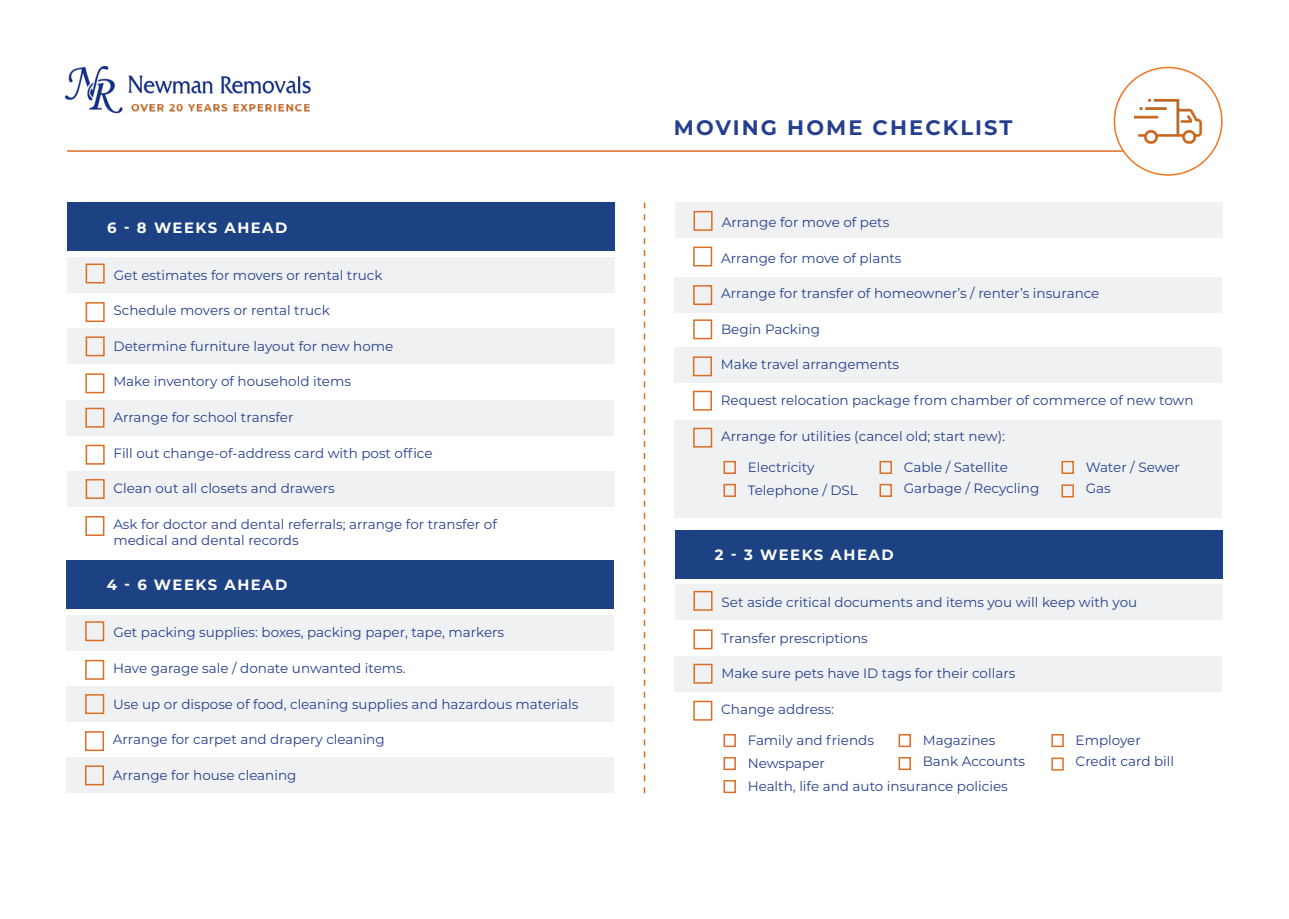
<style>
.page{position:relative;width:1289px;height:919px;background:#fff}
.page>*{position:absolute;margin:0;border:0;box-sizing:border-box;transform-origin:0 0}
.t1{font:700 21px "Montserrat";letter-spacing:.1em;color:#253f8e}
.t2{font:700 14.85px "Montserrat";letter-spacing:.1em;color:#fff}
.t3{font:13.5px/16.2px "Montserrat";color:#253f8e}
</style>
<div class="page">
<div style="left:674px;top:202px;width:548px;height:36px;background:#f0f1f2"></div>
<div style="left:67px;top:257px;width:547px;height:36px;background:#f0f1f2"></div>
<img style="left:66px;top:67px;width:245px;height:47px">
<hr style="left:67px;top:150px;width:1063px;height:2px;background:#dc6f27">
<div style="left:67px;top:202px;width:547px;height:49px;background:#1d4283"></div>
<svg style="left:643px;top:202px;width:2px;height:591px"></svg>
<div style="left:86px;top:263px;width:19px;height:20px;border:2px solid #db6e27"></div>
<div style="left:723px;top:734px;width:13px;height:13px;border:2px solid #db6e27"></div>
<div style="left:1051px;top:757px;width:12px;height:13px;border:2px solid #db6e27"></div>
<div style="left:1051px;top:734px;width:12px;height:13px;border:2px solid #db6e27"></div>
<div style="left:723px;top:757px;width:13px;height:13px;border:2px solid #db6e27"></div>
<div style="left:898px;top:757px;width:13px;height:13px;border:2px solid #db6e27"></div>
<div style="left:898px;top:734px;width:13px;height:13px;border:2px solid #db6e27"></div>
<div style="left:723px;top:780px;width:13px;height:13px;border:2px solid #db6e27"></div>
<div style="left:1114px;top:68px;width:107px;height:107px;background:#fff;border-radius:50%"></div>
<div style="left:1113px;top:67px;width:109px;height:109px;border:2px solid #f17422;border-radius:50%"></div>
<img style="left:1134px;top:99px;width:67px;height:44px">
<div style="left:67px;top:328px;width:547px;height:36px;background:#f0f1f2"></div>
<div style="left:86px;top:302px;width:19px;height:20px;border:2px solid #db6e27"></div>
<div style="left:86px;top:336px;width:19px;height:20px;border:2px solid #db6e27"></div>
<div style="left:66px;top:400px;width:548px;height:35px;background:#f0f1f2"></div>
<div style="left:85px;top:373px;width:19px;height:20px;border:2px solid #db6e27"></div>
<div style="left:85px;top:407px;width:19px;height:20px;border:2px solid #db6e27"></div>
<div style="left:67px;top:471px;width:547px;height:35px;background:#f0f1f2"></div>
<div style="left:86px;top:444px;width:19px;height:20px;border:2px solid #db6e27"></div>
<div style="left:86px;top:479px;width:19px;height:20px;border:2px solid #db6e27"></div>
<div style="left:85px;top:516px;width:19px;height:20px;border:2px solid #db6e27"></div>
<div style="left:66px;top:615px;width:548px;height:35px;background:#f0f1f2"></div>
<div style="left:66px;top:560px;width:548px;height:49px;background:#1d4283"></div>
<div style="left:85px;top:621px;width:19px;height:20px;border:2px solid #db6e27"></div>
<div style="left:66px;top:686px;width:548px;height:35px;background:#f0f1f2"></div>
<div style="left:85px;top:659px;width:19px;height:20px;border:2px solid #db6e27"></div>
<div style="left:85px;top:694px;width:19px;height:20px;border:2px solid #db6e27"></div>
<div style="left:66px;top:757px;width:547px;height:36px;background:#f0f1f2"></div>
<div style="left:85px;top:731px;width:19px;height:20px;border:2px solid #db6e27"></div>
<div style="left:85px;top:765px;width:19px;height:20px;border:2px solid #db6e27"></div>
<div style="left:674px;top:277px;width:547px;height:35px;background:#f0f1f2"></div>
<div style="left:693px;top:246px;width:19px;height:20px;border:2px solid #db6e27"></div>
<div style="left:674px;top:347px;width:548px;height:36px;background:#f0f1f2"></div>
<div style="left:693px;top:285px;width:19px;height:20px;border:2px solid #db6e27"></div>
<div style="left:693px;top:319px;width:19px;height:20px;border:2px solid #db6e27"></div>
<div style="left:674px;top:420px;width:547px;height:97px;background:#f0f1f2"></div>
<div style="left:693px;top:356px;width:19px;height:20px;border:2px solid #db6e27"></div>
<div style="left:693px;top:390px;width:19px;height:20px;border:2px solid #db6e27"></div>
<div style="left:693px;top:427px;width:19px;height:20px;border:2px solid #db6e27"></div>
<div style="left:723px;top:461px;width:13px;height:13px;border:2px solid #db6e27"></div>
<div style="left:1061px;top:484px;width:12px;height:13px;border:2px solid #db6e27"></div>
<div style="left:1061px;top:461px;width:12px;height:13px;border:2px solid #db6e27"></div>
<div style="left:723px;top:484px;width:13px;height:13px;border:2px solid #db6e27"></div>
<div style="left:879px;top:484px;width:12px;height:13px;border:2px solid #db6e27"></div>
<div style="left:879px;top:461px;width:12px;height:13px;border:2px solid #db6e27"></div>
<div style="left:674px;top:584px;width:548px;height:36px;background:#f0f1f2"></div>
<div style="left:674px;top:529px;width:548px;height:49px;background:#1d4283"></div>
<div style="left:693px;top:591px;width:19px;height:19px;border:2px solid #db6e27"></div>
<div style="left:674px;top:655px;width:548px;height:36px;background:#f0f1f2"></div>
<div style="left:693px;top:629px;width:19px;height:20px;border:2px solid #db6e27"></div>
<div style="left:693px;top:663px;width:19px;height:20px;border:2px solid #db6e27"></div>
<div style="left:693px;top:700px;width:19px;height:20px;border:2px solid #db6e27"></div>
<div style="left:693px;top:211px;width:19px;height:20px;border:2px solid #db6e27"></div>
<p class="t2" style="left:107px;top:217px;width:182px">6 - 8 WEEKS AHEAD</p>
<p class="t3" style="left:114px;top:266px;width:270px">Get estimates for movers or rental truck</p>
<p class="t3" style="left:114px;top:302px;width:218px">Schedule movers or rental truck</p>
<p class="t3" style="left:114px;top:337px;width:281px">Determine furniture layout for new home</p>
<p class="t3" style="left:113px;top:373px;width:239px">Make inventory of household items</p>
<p class="t3" style="left:113px;top:409px;width:182px">Arrange for school transfer</p>
<p class="t3" style="left:114px;top:444px;width:320px">Fill out change-of-address card with post office</p>
<p class="t3" style="left:114px;top:480px;width:223px">Clean out all closets and drawers</p>
<p class="t3" style="left:113px;top:515px;width:385px">Ask for doctor and dental referrals; arrange for transfer of medical and dental records</p>
<p class="t2" style="left:107px;top:574px;width:182px">4 - 6 WEEKS AHEAD</p>
<p class="t3" style="left:113px;top:624px;width:392px">Get packing supplies: boxes, packing paper, tape, markers</p>
<p class="t3" style="left:113px;top:659px;width:294px">Have garage sale / donate unwanted items.</p>
<p class="t3" style="left:113px;top:695px;width:466px">Use up or dispose of food, cleaning supplies and hazardous materials</p>
<p class="t3" style="left:113px;top:730px;width:273px">Arrange for carpet and drapery cleaning</p>
<p class="t3" style="left:113px;top:766px;width:185px">Arrange for house cleaning</p>
<p class="t1" style="left:674px;top:113px;width:340px">MOVING HOME CHECKLIST</p>
<p class="t3" style="left:721px;top:213px;width:169px">Arrange for move of pets</p>
<p class="t3" style="left:721px;top:249px;width:182px">Arrange for move of plants</p>
<p class="t3" style="left:721px;top:285px;width:380px">Arrange for transfer of homeowner’s / renter’s insurance</p>
<p class="t3" style="left:721px;top:320px;width:100px">Begin Packing</p>
<p class="t3" style="left:721px;top:356px;width:180px">Make travel arrangements</p>
<p class="t3" style="left:721px;top:392px;width:474px">Request relocation package from chamber of commerce of new town</p>
<p class="t3" style="left:721px;top:427px;width:285px">Arrange for utilities (cancel old; start new):</p>
<p class="t3" style="left:747px;top:458px;width:68px">Electricity</p>
<p class="t3" style="left:1085px;top:479px;width:27px">Gas</p>
<p class="t3" style="left:903px;top:458px;width:106px">Cable / Satellite</p>
<p class="t3" style="left:1085px;top:458px;width:96px">Water / Sewer</p>
<p class="t3" style="left:747px;top:481px;width:112px">Telephone / DSL</p>
<p class="t3" style="left:903px;top:479px;width:137px">Garbage / Recycling</p>
<p class="t2" style="left:715px;top:544px;width:180px">2 - 3 WEEKS AHEAD</p>
<p class="t3" style="left:721px;top:593px;width:417px">Set aside critical documents and items you will keep with you</p>
<p class="t3" style="left:721px;top:629px;width:148px">Transfer prescriptions</p>
<p class="t3" style="left:721px;top:664px;width:295px">Make sure pets have ID tags for their collars</p>
<p class="t3" style="left:721px;top:700px;width:114px">Change address:</p>
<p class="t3" style="left:747px;top:731px;width:128px">Family and friends</p>
<p class="t3" style="left:922px;top:731px;width:74px">Magazines</p>
<p class="t3" style="left:747px;top:777px;width:261px">Health, life and auto insurance policies</p>
<p class="t3" style="left:747px;top:754px;width:79px">Newspaper</p>
<p class="t3" style="left:922px;top:752px;width:104px">Bank Accounts</p>
<p class="t3" style="left:1075px;top:731px;width:67px">Employer</p>
<p class="t3" style="left:1075px;top:752px;width:100px">Credit card bill</p>
</div>
